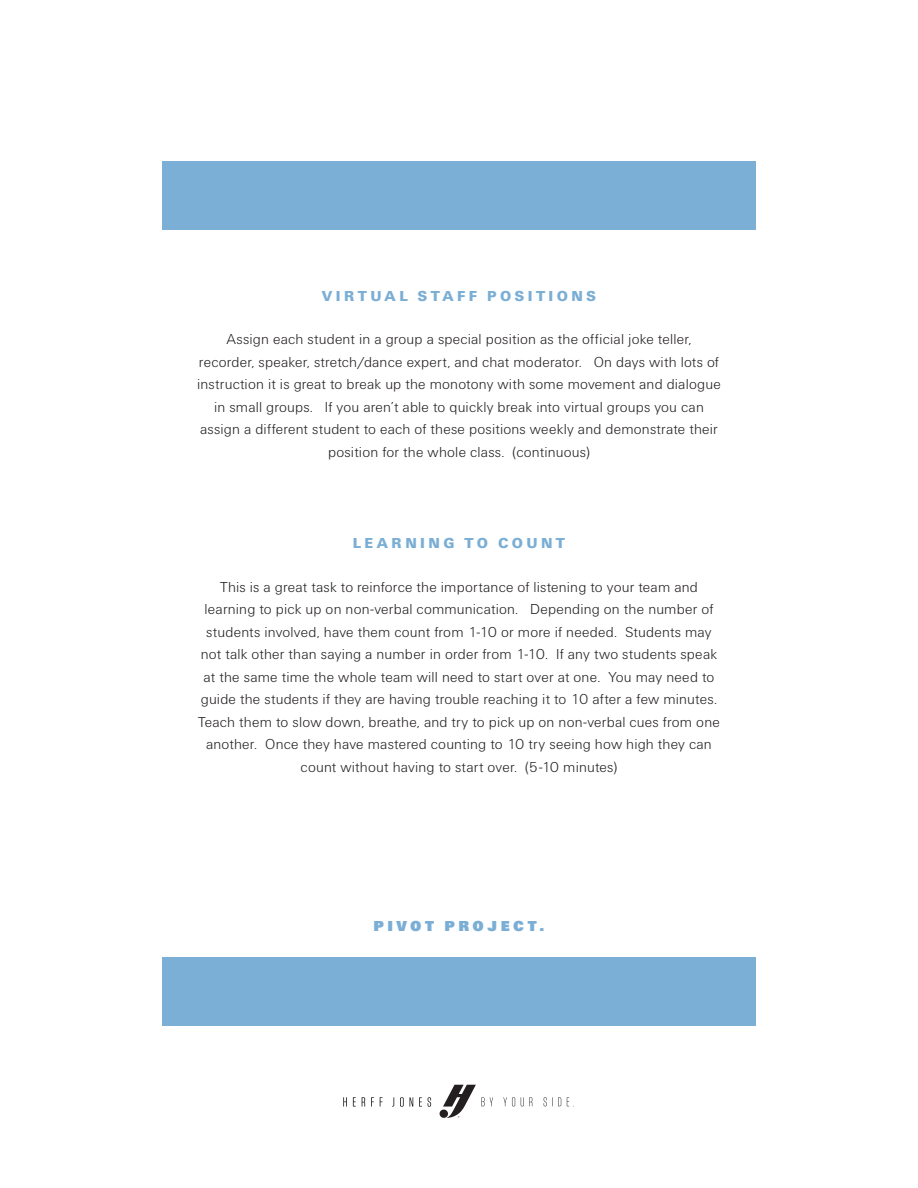
<style>
.page{position:relative;width:918px;height:1188px;background:#fff}
.page>*{position:absolute;margin:0;border:0;box-sizing:border-box;transform-origin:0 0}
.t1{font:300 15px/22.5px "AHJ Urbano";letter-spacing:.01em;color:#231f20;text-align:center}
.t2{font:900 15px "AHJ Urbano";letter-spacing:.225em;color:#7baed5}
.t3{font:900 15px "AHJ Urbano";letter-spacing:.22em;color:#7baed5}
</style>
<div class="page">
<svg style="left:343px;top:1085px;width:231px;height:33px"></svg>
<div style="left:162px;top:161px;width:594px;height:69px;background:#7cafd5"></div>
<div style="left:162px;top:958px;width:594px;height:68px;background:#7cafd5"></div>
<p class="t2" style="left:322px;top:287px;width:276px">VIRTUAL STAFF POSITIONS</p>
<p class="t1" style="left:197px;top:328px;width:525px">Assign each student in a group a special position as the official joke teller, recorder, speaker, stretch/dance expert, and chat moderator. On days with lots of instruction it is great to break up the monotony with some movement and dialogue in small groups. If you aren’t able to quickly break into virtual groups you can assign a different student to each of these positions weekly and demonstrate their position for the whole class. (continuous)</p>
<p class="t2" style="left:353px;top:535px;width:214px">LEARNING TO COUNT</p>
<p class="t1" style="left:198px;top:576px;width:523px">This is a great task to reinforce the importance of listening to your team and learning to pick up on non-verbal communication. Depending on the number of students involved, have them count from 1-10 or more if needed. Students may not talk other than saying a number in order from 1-10. If any two students speak at the same time the whole team will need to start over at one. You may need to guide the students if they are having trouble reaching it to 10 after a few minutes.<br>Teach them to slow down, breathe, and try to pick up on non-verbal cues from one another. Once they have mastered counting to 10 try seeing how high they can count without having to start over. (5-10 minutes)</p>
<p class="t3" style="left:374px;top:917px;width:172px">PIVOT PROJECT.</p>
</div>
